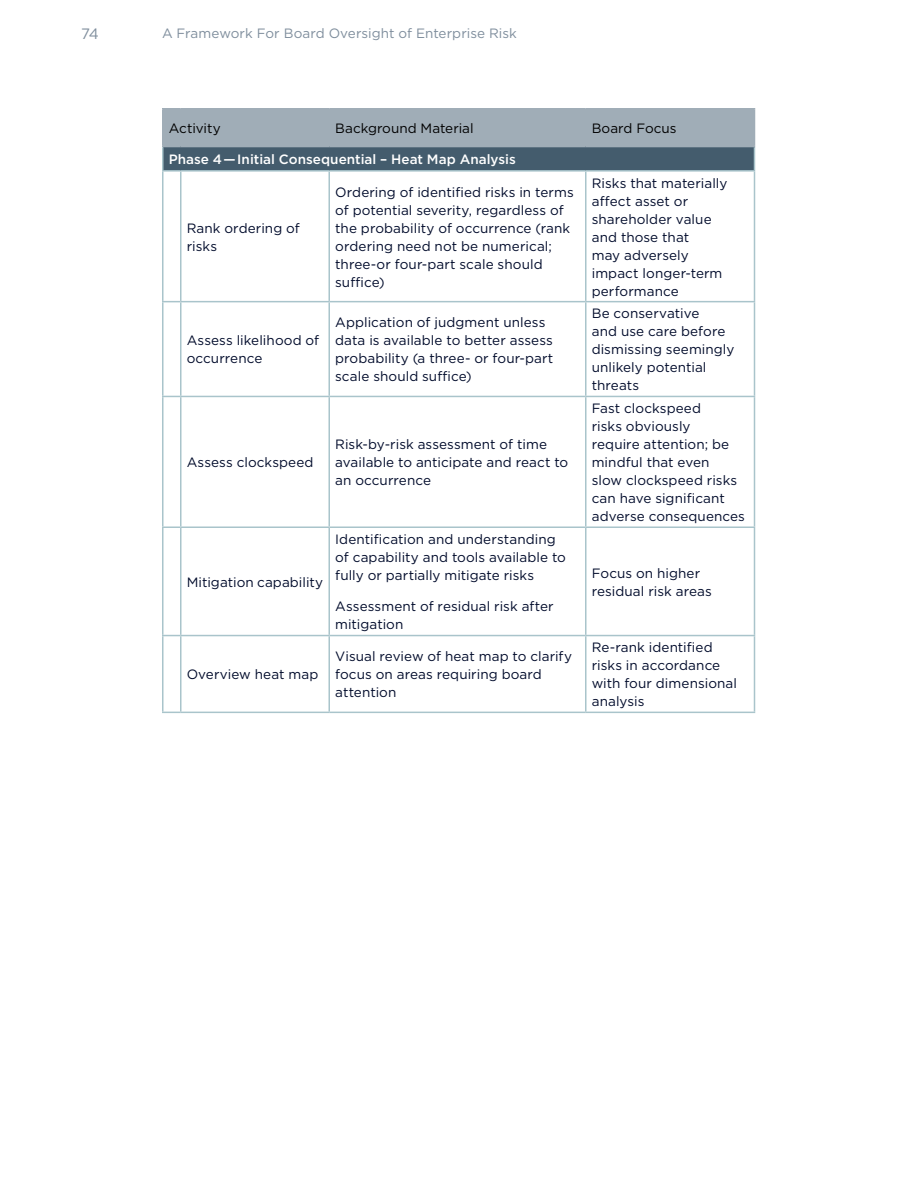
<style>
.page{position:relative;width:918px;height:1188px;background:#fff}
.page>*{position:absolute;margin:0;border:0;box-sizing:border-box;transform-origin:0 0}
.t1{font:15px "Gotham";color:#7f8e9d}
.t2{font:13.5px/18px "Gotham";letter-spacing:.005em;color:#000b2b}
.t3{font:13.5px "Gotham";color:#7f8e9d}
.t4{font:500 13.5px "Gotham";letter-spacing:.005em;color:#fff}
.t5{font:13.5px "Gotham";color:#000}
</style>
<div class="page">
<hr style="left:162px;top:172px;width:2px;height:129px;background:#a9c4cb">
<hr style="left:180px;top:172px;width:2px;height:129px;background:#a9c4cb">
<hr style="left:328px;top:172px;width:2px;height:129px;background:#a9c4cb">
<hr style="left:585px;top:172px;width:1px;height:129px;background:#a9c4cb">
<hr style="left:754px;top:172px;width:1px;height:129px;background:#a9c4cb">
<svg style="left:162px;top:301px;width:19px;height:1px"></svg>
<hr style="left:162px;top:302px;width:2px;height:94px;background:#a9c4cb">
<hr style="left:181px;top:301px;width:148px;height:1px;background:#a9c4cb">
<hr style="left:180px;top:302px;width:2px;height:94px;background:#a9c4cb">
<hr style="left:329px;top:301px;width:257px;height:1px;background:#a9c4cb">
<hr style="left:328px;top:302px;width:2px;height:94px;background:#a9c4cb">
<hr style="left:586px;top:301px;width:169px;height:1px;background:#a9c4cb">
<hr style="left:585px;top:302px;width:1px;height:94px;background:#a9c4cb">
<hr style="left:754px;top:302px;width:1px;height:94px;background:#a9c4cb">
<svg style="left:162px;top:396px;width:19px;height:1px"></svg>
<hr style="left:162px;top:397px;width:2px;height:129px;background:#a9c4cb">
<hr style="left:181px;top:396px;width:148px;height:1px;background:#a9c4cb">
<hr style="left:180px;top:397px;width:2px;height:129px;background:#a9c4cb">
<hr style="left:329px;top:396px;width:257px;height:1px;background:#a9c4cb">
<hr style="left:328px;top:397px;width:2px;height:129px;background:#a9c4cb">
<hr style="left:586px;top:396px;width:169px;height:1px;background:#a9c4cb">
<hr style="left:585px;top:397px;width:1px;height:129px;background:#a9c4cb">
<hr style="left:754px;top:397px;width:1px;height:129px;background:#a9c4cb">
<svg style="left:162px;top:526px;width:19px;height:2px"></svg>
<hr style="left:162px;top:528px;width:2px;height:107px;background:#a9c4cb">
<hr style="left:181px;top:526px;width:148px;height:2px;background:#a9c4cb">
<hr style="left:180px;top:528px;width:2px;height:107px;background:#a9c4cb">
<hr style="left:329px;top:526px;width:257px;height:2px;background:#a9c4cb">
<hr style="left:328px;top:528px;width:2px;height:107px;background:#a9c4cb">
<hr style="left:586px;top:526px;width:169px;height:2px;background:#a9c4cb">
<hr style="left:585px;top:528px;width:1px;height:107px;background:#a9c4cb">
<hr style="left:754px;top:528px;width:1px;height:107px;background:#a9c4cb">
<hr style="left:180px;top:636px;width:2px;height:76px;background:#a9c4cb">
<hr style="left:328px;top:636px;width:2px;height:76px;background:#a9c4cb">
<hr style="left:585px;top:636px;width:1px;height:76px;background:#a9c4cb">
<svg style="left:162px;top:108px;width:593px;height:64px;background:#7e8f9c"></svg>
<hr style="left:181px;top:170px;width:148px;height:2px;background:#a9c4cb">
<hr style="left:329px;top:170px;width:257px;height:2px;background:#a9c4cb">
<hr style="left:586px;top:170px;width:169px;height:2px;background:#a9c4cb">
<svg style="left:162px;top:635px;width:19px;height:1px"></svg>
<hr style="left:162px;top:636px;width:2px;height:76px;background:#a9c4cb">
<hr style="left:181px;top:635px;width:148px;height:1px;background:#a9c4cb">
<hr style="left:329px;top:635px;width:257px;height:1px;background:#a9c4cb">
<hr style="left:586px;top:635px;width:169px;height:1px;background:#a9c4cb">
<hr style="left:754px;top:636px;width:1px;height:76px;background:#a9c4cb">
<svg style="left:162px;top:712px;width:19px;height:1px"></svg>
<hr style="left:181px;top:712px;width:148px;height:1px;background:#a9c4cb">
<hr style="left:329px;top:712px;width:257px;height:1px;background:#a9c4cb">
<hr style="left:586px;top:712px;width:169px;height:1px;background:#a9c4cb">
<p class="t1" style="left:81px;top:24px;width:19px">74</p>
<p class="t3" style="left:162px;top:24px;width:356px">A Framework For Board Oversight of Enterprise Risk</p>
<p class="t5" style="left:169px;top:120px;width:53px">Activity</p>
<p class="t5" style="left:335px;top:120px;width:140px">Background Material</p>
<p class="t5" style="left:592px;top:120px;width:86px">Board Focus</p>
<p class="t4" style="left:169px;top:150px;width:349px">Phase 4 — Initial Consequential – Heat Map Analysis</p>
<p class="t2" style="left:187px;top:219px;width:115px">Rank ordering of risks</p>
<p class="t2" style="left:187px;top:331px;width:134px">Assess likelihood of occurrence</p>
<p class="t2" style="left:187px;top:453px;width:128px">Assess clockspeed</p>
<p class="t2" style="left:187px;top:573px;width:138px">Mitigation capability</p>
<p class="t2" style="left:187px;top:665px;width:133px">Overview heat map</p>
<p class="t2" style="left:335px;top:183px;width:240px">Ordering of identified risks in terms of potential severity, regardless of the probability of occurrence (rank ordering need not be numerical; three-or four-part scale should suffice)</p>
<p class="t2" style="left:592px;top:174px;width:137px">Risks that materially affect asset or shareholder value and those that<br>may adversely impact longer-term performance</p>
<p class="t2" style="left:335px;top:313px;width:220px">Application of judgment unless data is available to better assess probability (a three- or four-part scale should suffice)</p>
<p class="t2" style="left:592px;top:304px;width:144px">Be conservative<br>and use care before dismissing seemingly unlikely potential threats</p>
<p class="t2" style="left:335px;top:435px;width:235px">Risk-by-risk assessment of time available to anticipate and react to an occurrence</p>
<p class="t2" style="left:335px;top:530px;width:232px">Identification and understanding of capability and tools available to fully or partially mitigate risks</p>
<p class="t2" style="left:335px;top:597px;width:220px">Assessment of residual risk after mitigation</p>
<p class="t2" style="left:592px;top:399px;width:155px">Fast clockspeed<br>risks obviously<br>require attention; be mindful that even<br>slow clockspeed risks can have significant adverse consequences</p>
<p class="t2" style="left:592px;top:564px;width:122px">Focus on higher residual risk areas</p>
<p class="t2" style="left:335px;top:647px;width:238px">Visual review of heat map to clarify focus on areas requiring board attention</p>
<p class="t2" style="left:592px;top:638px;width:147px">Re-rank identified risks in accordance with four dimensional analysis</p>
</div>
